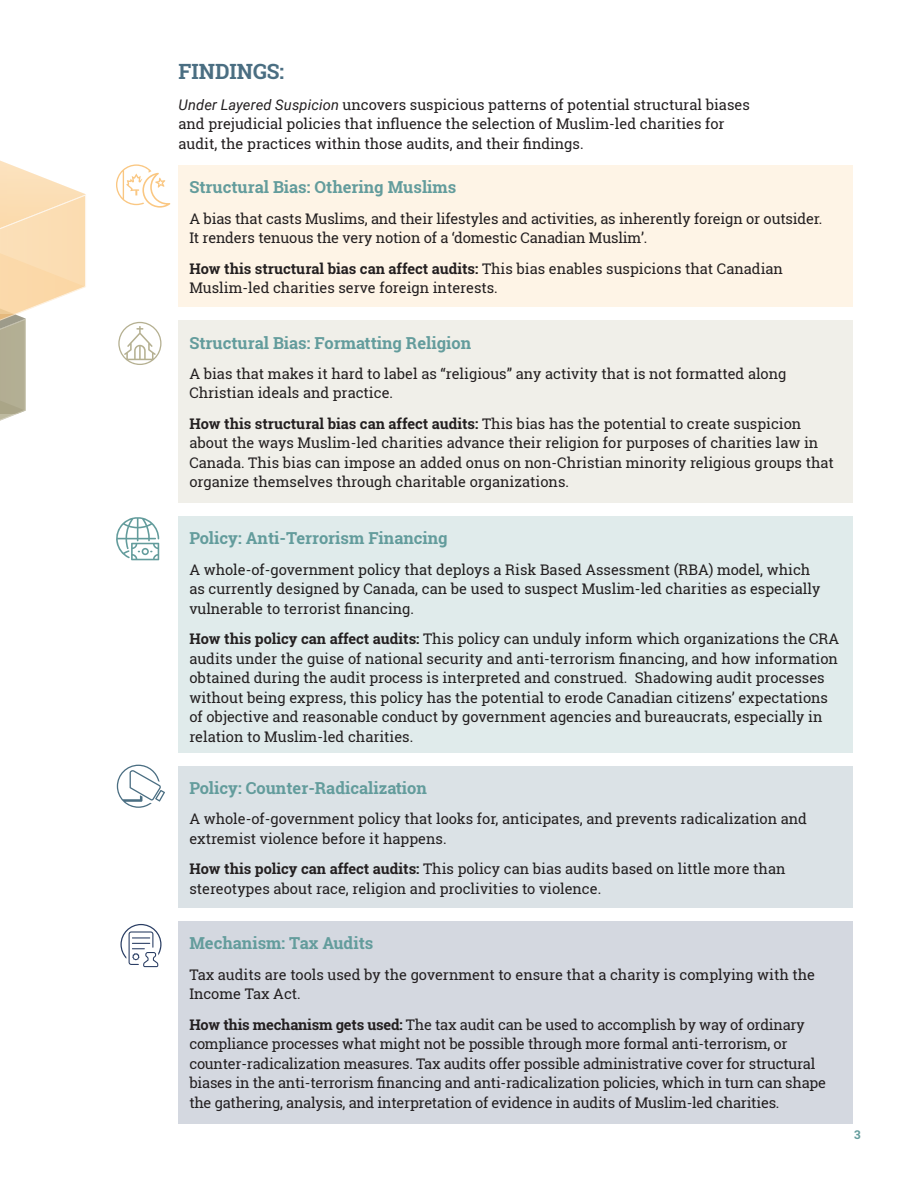
<style>
.page{position:relative;width:918px;height:1188px;background:#fff}
.page>*{position:absolute;margin:0;border:0;box-sizing:border-box;transform-origin:0 0}
._01_Heading{font:700 21px "Roboto Slab";color:#4a6e82}
._02_Sub_heading{font:700 16.5px "Roboto Slab";color:#639c9c}
._02_REGULAR_TEXT{font:14.7px/19.5px "Roboto Slab";color:#231f20}
._00_Footer_right{font:700 12px "Roboto Slab";color:#639c9c}
.s1{font-family:"Roboto";font-style:italic}
.s2{font-weight:700}
</style>
<div class="page">
<svg style="left:0;top:160px;width:86px;height:261px"></svg>
<div style="left:179px;top:165px;width:674px;height:142px;background:#fef4e6"></div>
<div style="left:179px;top:321px;width:674px;height:182px;background:#f0efe9"></div>
<div style="left:179px;top:516px;width:674px;height:237px;background:#e0ebeb"></div>
<div style="left:179px;top:766px;width:674px;height:142px;background:#dbe2e6"></div>
<div style="left:179px;top:921px;width:674px;height:203px;background:#d4d8e0"></div>
<svg style="left:116px;top:164px;width:54px;height:44px"></svg>
<svg style="left:118px;top:322px;width:44px;height:43px"></svg>
<svg style="left:116px;top:517px;width:43px;height:43px"></svg>
<svg style="left:117px;top:765px;width:48px;height:43px"></svg>
<svg style="left:120px;top:924px;width:42px;height:43px"></svg>
<p class="_01_Heading" style="left:179px;top:57px;width:107px">FINDINGS:</p>
<p class="_02_REGULAR_TEXT" style="left:179px;top:94px;width:573px"><span class="s1">Under Layered Suspicion</span> uncovers suspicious patterns of potential structural biases and prejudicial policies that influence the selection of Muslim-led charities for audit, the practices within those audits, and their findings.</p>
<p class="_02_Sub_heading" style="left:189px;top:176px;width:269px">Structural Bias: Othering Muslims</p>
<p class="_02_REGULAR_TEXT" style="left:189px;top:208px;width:635px">A bias that casts Muslims, and their lifestyles and activities, as inherently foreign or outsider.<br>It renders tenuous the very notion of a ‘domestic Canadian Muslim’.</p>
<p class="_02_REGULAR_TEXT" style="left:189px;top:258px;width:595px"><span class="s2">How this structural bias can affect audits:</span> This bias enables suspicions that Canadian<br>Muslim-led charities serve foreign interests.</p>
<p class="_02_Sub_heading" style="left:189px;top:331px;width:283px">Structural Bias: Formatting Religion</p>
<p class="_02_REGULAR_TEXT" style="left:189px;top:364px;width:599px">A bias that makes it hard to label as “religious” any activity that is not formatted along<br>Christian ideals and practice.</p>
<p class="_02_REGULAR_TEXT" style="left:189px;top:414px;width:646px"><span class="s2">How this structural bias can affect audits:</span> This bias has the potential to create suspicion about the ways Muslim-led charities advance their religion for purposes of charities law in Canada. This bias can impose an added onus on non-Christian minority religious groups that organize themselves through charitable organizations.</p>
<p class="_02_Sub_heading" style="left:189px;top:527px;width:260px">Policy: Anti-Terrorism Financing</p>
<p class="_02_REGULAR_TEXT" style="left:189px;top:559px;width:633px">A whole-of-government policy that deploys a Risk Based Assessment (RBA) model, which as currently designed by Canada, can be used to suspect Muslim-led charities as especially vulnerable to terrorist financing.</p>
<p class="_02_REGULAR_TEXT" style="left:189px;top:629px;width:651px"><span class="s2">How this policy can affect audits:</span> This policy can unduly inform which organizations the CRA audits under the guise of national security and anti-terrorism financing, and how information obtained during the audit process is interpreted and construed. Shadowing audit processes without being express, this policy has the potential to erode Canadian citizens’ expectations of objective and reasonable conduct by government agencies and bureaucrats, especially in relation to Muslim-led charities.</p>
<p class="_02_Sub_heading" style="left:189px;top:777px;width:239px">Policy: Counter-Radicalization</p>
<p class="_02_REGULAR_TEXT" style="left:189px;top:809px;width:619px">A whole-of-government policy that looks for, anticipates, and prevents radicalization and extremist violence before it happens.</p>
<p class="_02_REGULAR_TEXT" style="left:189px;top:859px;width:598px"><span class="s2">How this policy can affect audits:</span> This policy can bias audits based on little more than stereotypes about race, religion and proclivities to violence.</p>
<p class="_02_Sub_heading" style="left:189px;top:932px;width:186px">Mechanism: Tax Audits</p>
<p class="_02_REGULAR_TEXT" style="left:189px;top:964px;width:627px">Tax audits are tools used by the government to ensure that a charity is complying with the<br>Income Tax Act.</p>
<p class="_02_REGULAR_TEXT" style="left:189px;top:1014px;width:638px"><span class="s2">How this mechanism gets used:</span> The tax audit can be used to accomplish by way of ordinary compliance processes what might not be possible through more formal anti-terrorism, or counter-radicalization measures. Tax audits offer possible administrative cover for structural biases in the anti-terrorism financing and anti-radicalization policies, which in turn can shape the gathering, analysis, and interpretation of evidence in audits of Muslim-led charities.</p>
<p class="_00_Footer_right" style="left:854px;top:1127px;width:8px">3</p>
</div>
